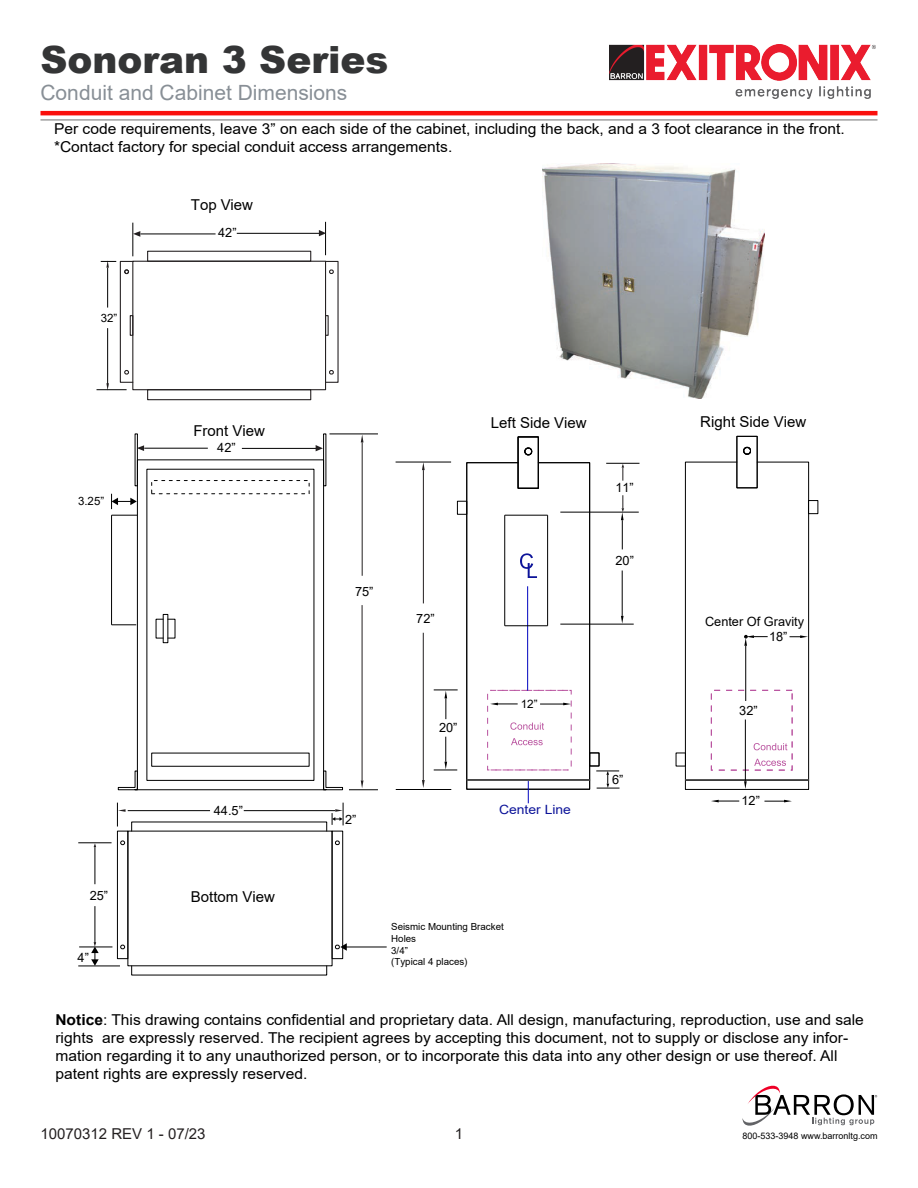
<style>
.page{position:relative;width:918px;height:1188px;background:#fff}
.page>*{position:absolute;margin:0;border:0;box-sizing:border-box;transform-origin:0 0}
.t1{font:900 37.5px "Arial";color:#343536}
.t2{font:21px "Arial";color:#888f96}
.t3{font:15px/18px "Arial";color:#000;scale:1.04 1}
.t4{font:15px "Arial";color:#000}
.t5{font:15px "Arial";color:#231f20}
.t6{font:12.75px "Arial";color:#000}
.t7{font:12.75px "Arial";color:#0d1499;scale:1.09 1}
.t8{font:11.55px "Arial";color:#000}
.t9{font:11.4px "Arial";color:#000}
.t10{font:9.75px/11.7px "Arial";color:#000}
.t11{font:9px "Arial";color:#000}
.s1{font-weight:700}
</style>
<div class="page">
<hr style="left:41px;top:111px;width:837px;height:4px;background:#fa0f0c">
<img style="left:610px;top:45px;width:265px;height:54px">
<hr style="left:41px;top:119px;width:837px;height:1px;background:#818181">
<svg style="left:742px;top:1085px;width:135px;height:41px"></svg>
<div style="left:151px;top:753px;width:159px;height:14px;border:1px solid #000"></div>
<svg style="left:118px;top:770px;width:20px;height:21px"></svg>
<svg style="left:323px;top:770px;width:20px;height:21px"></svg>
<div style="left:135px;top:434px;width:3px;height:52px;border:1px solid #000"></div>
<div style="left:323px;top:434px;width:3px;height:52px;border:1px solid #000"></div>
<div style="left:137px;top:459px;width:187px;height:331px;border:1px solid #000"></div>
<svg style="left:422px;top:463px;width:3px;height:7px"></svg>
<svg style="left:422px;top:780px;width:3px;height:8px"></svg>
<hr style="left:396px;top:462px;width:55px;height:1px;background:#000">
<hr style="left:396px;top:789px;width:55px;height:1px;background:#000">
<div style="left:589px;top:753px;width:10px;height:13px;border:1px solid #000"></div>
<div style="left:457px;top:501px;width:10px;height:14px;border:1px solid #000"></div>
<div style="left:518px;top:436px;width:21px;height:52px;border:1px solid #000"></div>
<svg style="left:524px;top:447px;width:8px;height:9px"></svg>
<svg style="left:434px;top:690px;width:24px;height:8px"></svg>
<svg style="left:434px;top:762px;width:23px;height:9px"></svg>
<svg style="left:596px;top:771px;width:23px;height:4px"></svg>
<svg style="left:597px;top:784px;width:23px;height:5px"></svg>
<div style="left:736px;top:436px;width:22px;height:52px;border:1px solid #000"></div>
<div style="left:737px;top:436px;width:21px;height:52px;border:1px solid #000"></div>
<svg style="left:743px;top:446px;width:8px;height:9px"></svg>
<div style="left:808px;top:500px;width:10px;height:14px;border:1px solid #000"></div>
<svg style="left:335px;top:840px;width:5px;height:5px"></svg>
<div style="left:332px;top:831px;width:11px;height:128px;border:1px solid #000"></div>
<svg style="left:120px;top:944px;width:6px;height:5px"></svg>
<svg style="left:120px;top:840px;width:6px;height:5px"></svg>
<div style="left:117px;top:831px;width:11px;height:128px;border:1px solid #000"></div>
<hr style="left:128px;top:810px;width:82px;height:1px;background:#000">
<hr style="left:244px;top:810px;width:91px;height:1px;background:#000">
<svg style="left:117px;top:803px;width:9px;height:24px"></svg>
<svg style="left:332px;top:803px;width:12px;height:22px"></svg>
<hr style="left:95px;top:847px;width:1px;height:37px;background:#000">
<hr style="left:95px;top:906px;width:1px;height:38px;background:#000">
<hr style="left:78px;top:842px;width:34px;height:1px;background:#000">
<hr style="left:78px;top:966px;width:42px;height:1px;background:#000">
<hr style="left:79px;top:947px;width:33px;height:1px;background:#000">
<svg style="left:91px;top:942px;width:8px;height:24px"></svg>
<svg style="left:466px;top:462px;width:124px;height:341px"></svg>
<hr style="left:346px;top:947px;width:40px;height:1px;background:#000">
<svg style="left:335px;top:943px;width:12px;height:8px"></svg>
<svg style="left:361px;top:435px;width:3px;height:7px"></svg>
<hr style="left:329px;top:434px;width:49px;height:1px;background:#000">
<svg style="left:349px;top:780px;width:29px;height:10px"></svg>
<svg style="left:711px;top:800px;width:28px;height:2px"></svg>
<svg style="left:764px;top:800px;width:28px;height:2px"></svg>
<hr style="left:107px;top:268px;width:1px;height:40px;background:#000">
<hr style="left:107px;top:328px;width:1px;height:59px;background:#000">
<svg style="left:106px;top:383px;width:3px;height:8px"></svg>
<svg style="left:101px;top:260px;width:15px;height:8px"></svg>
<div style="left:147px;top:251px;width:164px;height:11px;border:1px solid #231f20"></div>
<div style="left:147px;top:389px;width:164px;height:11px;border:1px solid #231f20"></div>
<div style="left:130px;top:315px;width:3px;height:21px;border:1px solid #231f20"></div>
<div style="left:132px;top:261px;width:194px;height:129px;border:1px solid #231f20"></div>
<div style="left:325px;top:261px;width:14px;height:122px;border:1px solid #231f20"></div>
<div style="left:120px;top:261px;width:13px;height:122px;border:1px solid #231f20"></div>
<svg style="left:329px;top:370px;width:5px;height:5px"></svg>
<svg style="left:329px;top:269px;width:5px;height:5px"></svg>
<svg style="left:124px;top:370px;width:5px;height:5px"></svg>
<svg style="left:124px;top:269px;width:6px;height:5px"></svg>
<hr style="left:97px;top:389px;width:30px;height:1px;background:#000">
<hr style="left:325px;top:222px;width:1px;height:33px;background:#000">
<hr style="left:132px;top:223px;width:1px;height:33px;background:#000">
<svg style="left:133px;top:231px;width:7px;height:6px"></svg>
<hr style="left:141px;top:234px;width:75px;height:1px;background:#000">
<hr style="left:237px;top:233px;width:83px;height:1px;background:#000">
<svg style="left:319px;top:230px;width:7px;height:6px"></svg>
<svg style="left:137px;top:445px;width:7px;height:6px"></svg>
<hr style="left:144px;top:448px;width:64px;height:1px;background:#000">
<hr style="left:242px;top:448px;width:74px;height:1px;background:#000">
<svg style="left:316px;top:445px;width:7px;height:6px"></svg>
<img style="left:542px;top:163px;width:222px;height:236px">
<svg style="left:112px;top:515px;width:25px;height:1px"></svg>
<hr style="left:111px;top:515px;width:1px;height:110px;background:#000">
<svg style="left:112px;top:624px;width:24px;height:1px"></svg>
<svg style="left:111px;top:494px;width:26px;height:15px"></svg>
<hr style="left:505px;top:515px;width:43px;height:1px;background:#000">
<hr style="left:504px;top:515px;width:1px;height:111px;background:#000">
<hr style="left:547px;top:515px;width:1px;height:111px;background:#000">
<hr style="left:505px;top:625px;width:43px;height:1px;background:#000">
<hr style="left:606px;top:463px;width:33px;height:1px;background:#000">
<hr style="left:560px;top:512px;width:79px;height:1px;background:#000">
<hr style="left:560px;top:624px;width:74px;height:1px;background:#000">
<svg style="left:621px;top:508px;width:3px;height:12px"></svg>
<svg style="left:621px;top:616px;width:3px;height:8px"></svg>
<svg style="left:685px;top:461px;width:124px;height:329px"></svg>
<h1 class="t1" style="left:40px;top:32px;width:349px">Sonoran 3 Series</h1>
<h2 class="t2" style="left:40px;top:78px;width:308px">Conduit and Cabinet Dimensions</h2>
<p class="t3" style="left:54px;top:120px;width:762px">Per code requirements, leave 3” on each side of the cabinet, including the back, and a 3 foot clearance in the front. *Contact factory for special conduit access arrangements.</p>
<p class="t4" style="left:191px;top:194px;width:64px">Top View</p>
<p class="t9" style="left:101px;top:310px;width:18px">32”</p>
<p class="t9" style="left:78px;top:493px;width:28px">3.25”</p>
<p class="t6" style="left:90px;top:887px;width:20px">25”</p>
<p class="t6" style="left:78px;top:949px;width:13px">4”</p>
<p class="t6" style="left:218px;top:224px;width:20px">42”</p>
<p class="t4" style="left:193px;top:421px;width:73px">Front View</p>
<p class="t6" style="left:217px;top:438px;width:20px">42”</p>
<p class="t6" style="left:214px;top:802px;width:31px">44.5”</p>
<p class="t4" style="left:191px;top:887px;width:86px">Bottom View</p>
<p class="t6" style="left:355px;top:582px;width:20px">75”</p>
<p class="t6" style="left:345px;top:811px;width:13px">2”</p>
<p class="t6" style="left:416px;top:610px;width:20px">72”</p>
<p class="t6" style="left:439px;top:719px;width:20px">20”</p>
<p class="t4" style="left:491px;top:412px;width:97px">Left Side View</p>
<p class="t4" style="left:700px;top:411px;width:107px">Right Side View</p>
<p class="t6" style="left:615px;top:478px;width:20px">11”</p>
<p class="t6" style="left:616px;top:552px;width:20px">20”</p>
<p class="t8" style="left:521px;top:696px;width:18px">12”</p>
<p class="t7" style="left:499px;top:800px;width:68px">Center Line</p>
<p class="t6" style="left:612px;top:771px;width:13px">6”</p>
<p class="t6" style="left:705px;top:613px;width:101px">Center Of Gravity</p>
<p class="t6" style="left:769px;top:628px;width:20px">18”</p>
<p class="t6" style="left:739px;top:701px;width:20px">32”</p>
<p class="t6" style="left:742px;top:792px;width:20px">12”</p>
<p class="t10" style="left:391px;top:921px;width:114px">Seismic Mounting Bracket<br>Holes<br>3/4”<br>(Typical 4 places)</p>
<p class="t3" style="left:55px;top:1010px;width:779px"><span class="s1">Notice</span>: This drawing contains confidential and proprietary data. All design, manufacturing, reproduction, use and sale rights are expressly reserved. The recipient agrees by accepting this document, not to supply or disclose any infor&shy;mation regarding it to any unauthorized person, or to incorporate this data into any other design or use thereof. All patent rights are expressly reserved.</p>
<p class="t5" style="left:41px;top:1124px;width:167px">10070312 REV 1 - 07/23</p>
<p class="t5" style="left:455px;top:1124px;width:10px">1</p>
<p class="t11" style="left:743px;top:1130px;width:137px">800-533-3948 www.barronltg.com</p>
</div>
